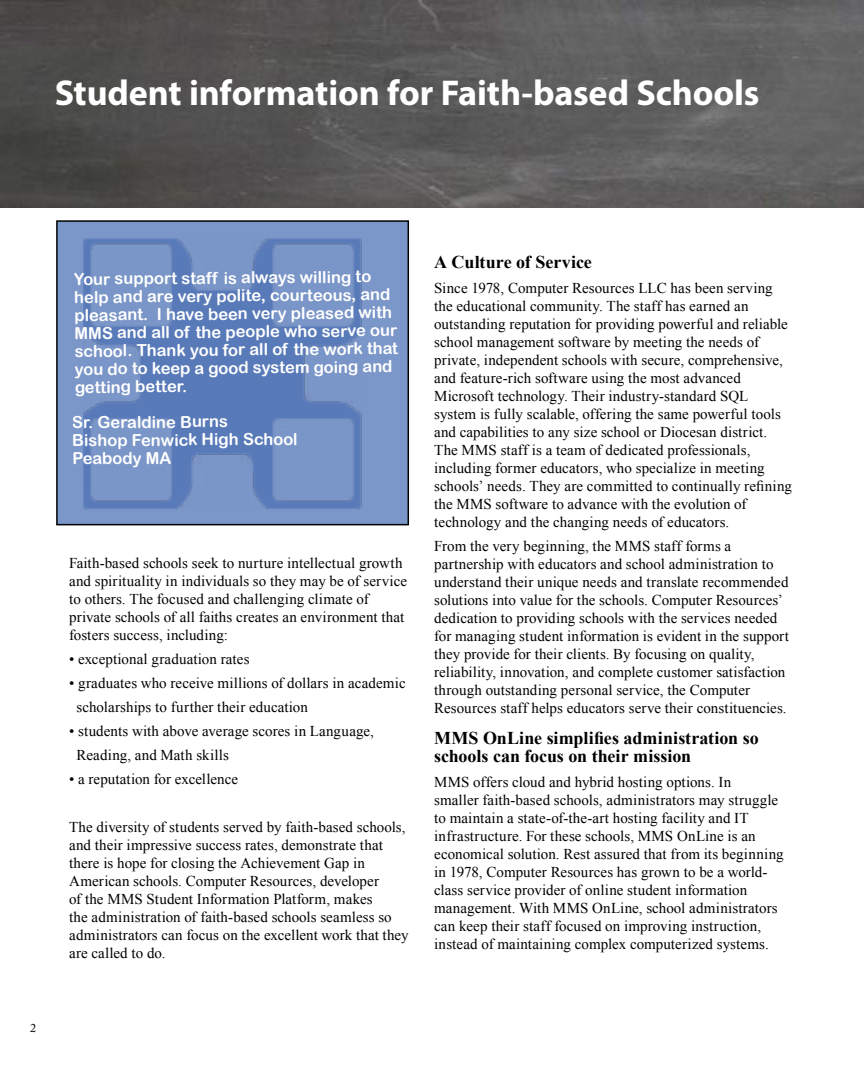
<style>
.page{position:relative;width:864px;height:1080px;background:#fff}
.page>*{position:absolute;margin:0;border:0;box-sizing:border-box;transform-origin:0 0}
.t1{font:700 36px "Myriad Pro";letter-spacing:-.005em;color:#fff}
.t2{font:700 18px/18px "Times New Roman";color:#000}
.t3{font:16.5px/17.9px "Arial Rounded MT Bold";color:#fff}
.t4{font:15px/18px "Times New Roman";letter-spacing:.005em;color:#000}
.t5{font:12px "Adobe Caslon Pro";color:#000}
</style>
<div class="page">
<img style="left:0;top:0;width:864px;height:207px">
<div style="left:57px;top:221px;width:351px;height:304px;background:#7b96c8"></div>
<img style="left:84px;top:238px;width:278px;height:272px">
<div style="left:56px;top:220px;width:353px;height:305px;border:2px solid #000"></div>
<h1 class="t1" style="left:55px;top:69px;width:706px">Student information for Faith-based Schools</h1>
<p class="t5" style="left:30px;top:1021px;width:7px">2</p>
<p class="t3" style="left:73px;top:271px;width:325px;rotate:-1deg">Your support staff is always willing to help and are very polite, courteous, and pleasant. I have been very pleased with MMS and all of the people who serve our school. Thank you for all of the work that you do to keep a good system going and getting better.</p>
<p class="t3" style="left:71px;top:414px;width:227px;rotate:-1deg">Sr. Geraldine Burns<br>Bishop Fenwick High School<br>Peabody MA</p>
<p class="t4" style="left:69px;top:553px;width:339px">Faith-based schools seek to nurture intellectual growth and spirituality in individuals so they may be of service to others. The focused and challenging climate of private schools of all faiths creates an environment that fosters success, including:</p>
<p class="t4" style="left:69px;top:649px;width:182px">• exceptional graduation rates</p>
<p class="t4" style="left:77px;top:670px;width:331px;line-height:24px;text-indent:-8px">• graduates who receive millions of dollars in academic scholarships to further their education</p>
<p class="t4" style="left:77px;top:718px;width:299px;line-height:24px;text-indent:-8px">• students with above average scores in Language,<br>Reading, and Math skills</p>
<p class="t4" style="left:69px;top:769px;width:171px">• a reputation for excellence</p>
<p class="t4" style="left:69px;top:817px;width:341px">The diversity of students served by faith-based schools, and their impressive success rates, demonstrate that there is hope for closing the Achievement Gap in American schools. Computer Resources, developer<br>of the MMS Student Information Platform, makes<br>the administration of faith-based schools seamless so administrators can focus on the excellent work that they are called to do.</p>
<p class="t2" style="left:434px;top:253px;width:159px">A Culture of Service</p>
<p class="t4" style="left:434px;top:279px;width:359px">Since 1978, Computer Resources LLC has been serving the educational community. The staff has earned an outstanding reputation for providing powerful and reliable school management software by meeting the needs of private, independent schools with secure, comprehensive, and feature-rich software using the most advanced Microsoft technology. Their industry-standard SQL system is fully scalable, offering the same powerful tools and capabilities to any size school or Diocesan district.<br>The MMS staff is a team of dedicated professionals, including former educators, who specialize in meeting schools’ needs. They are committed to continually refining the MMS software to advance with the evolution of technology and the changing needs of educators.</p>
<p class="t4" style="left:434px;top:537px;width:356px">From the very beginning, the MMS staff forms a partnership with educators and school administration to understand their unique needs and translate recommended solutions into value for the schools. Computer Resources’ dedication to providing schools with the services needed for managing student information is evident in the support they provide for their clients. By focusing on quality, reliability, innovation, and complete customer satisfaction through outstanding personal service, the Computer Resources staff helps educators serve their constituencies.</p>
<p class="t2" style="left:434px;top:728px;width:326px">MMS OnLine simplifies administration so schools can focus on their mission</p>
<p class="t4" style="left:434px;top:772px;width:351px">MMS offers cloud and hybrid hosting options. In<br>smaller faith-based schools, administrators may struggle to maintain a state-of-the-art hosting facility and IT infrastructure. For these schools, MMS OnLine is an economical solution. Rest assured that from its beginning in 1978, Computer Resources has grown to be a world&shy;class service provider of online student information management. With MMS OnLine, school administrators can keep their staff focused on improving instruction, instead of maintaining complex computerized systems.</p>
</div>
